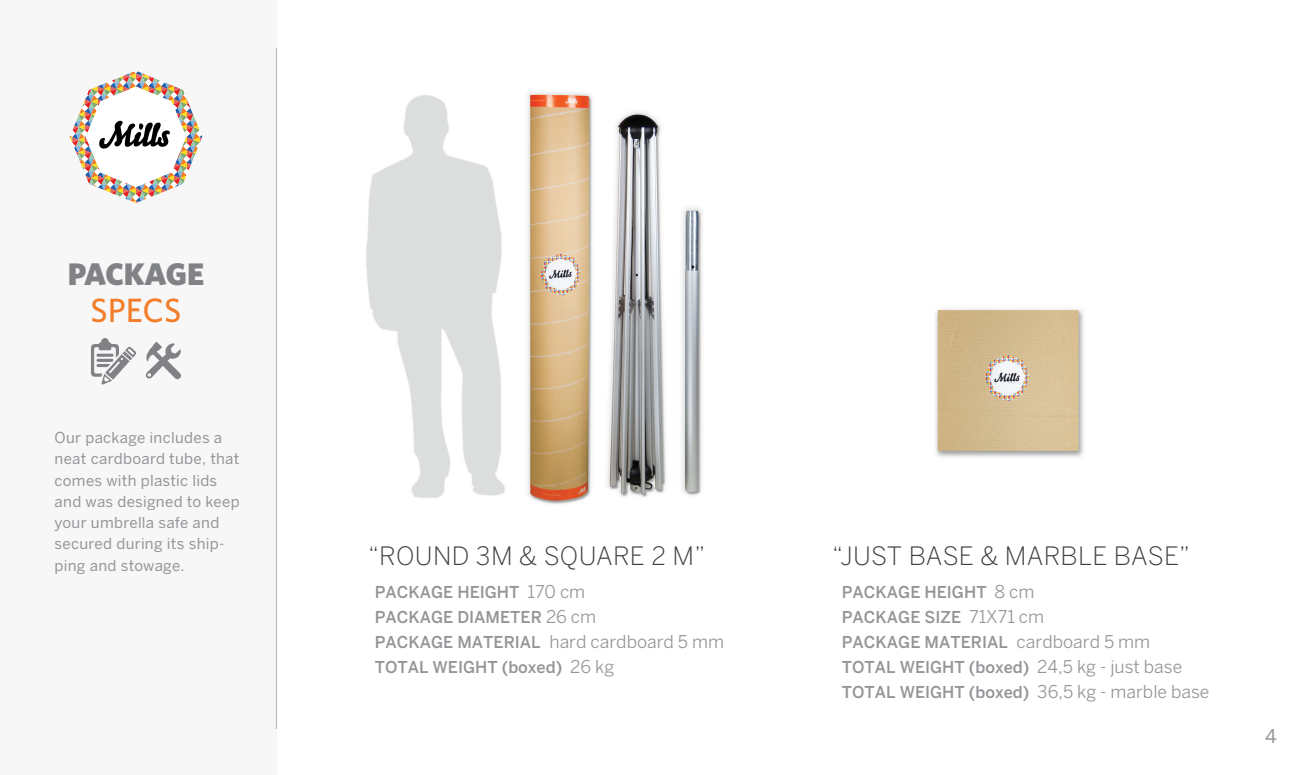
<style>
.page{position:relative;width:1313px;height:775px;background:#fff}
.page>*{position:absolute;margin:0;border:0;box-sizing:border-box;transform-origin:0 0}
.t1{font:500 33.75px "Whitney HTF";color:#f37d29}
.t2{font:31.25px "Whitney HTF Black SC";letter-spacing:-.015em;color:#808285}
.t3{font:300 25.12px "Benton Sans";letter-spacing:.01em;color:#3e3e3f}
.t4{font:18.75px "Benton Sans";color:#939598}
.t5{font:17.5px "Benton Sans";color:#939598}
.t6{font:500 16.25px/25px "Benton Sans";color:#939598}
.t7{font:15px/21.2px "Benton Sans";letter-spacing:.02em;color:#939598}
.s1{font-weight:400;font-size:17.5px}
.s2{font-weight:500;font-size:16.25px}
</style>
<div class="page">
<img style="left:935px;top:309px;width:149px;height:148px">
<div style="left:0;top:0;width:276px;height:775px;background:#f7f7f8"></div>
<svg style="left:91px;top:338px;width:45px;height:47px"></svg>
<svg style="left:122px;top:351px;width:10px;height:9px"></svg>
<svg style="left:146px;top:342px;width:35px;height:37px"></svg>
<svg style="left:70px;top:71px;width:132px;height:132px"></svg>
<hr style="left:276px;top:48px;width:1px;height:681px;background:#bcbdc0">
<img style="left:366px;top:92px;width:336px;height:412px">
<h2 class="t2" style="left:68px;top:255px;width:138px">PACKAGE</h2>
<h1 class="t1" style="left:90px;top:289px;width:93px">SPECS</h1>
<p class="t7" style="left:55px;top:427px;width:187px">Our package includes a neat cardboard tube, that comes with plastic lids and was designed to keep your umbrella safe and secured during its ship&shy;ping and stowage.</p>
<h3 class="t3" style="left:368px;top:541px;width:339px">“ROUND 3M &amp; SQUARE 2 M”</h3>
<h3 class="t3" style="left:832px;top:541px;width:359px">“JUST BASE &amp; MARBLE BASE”</h3>
<p class="t6" style="left:375px;top:579px;width:223px">PACKAGE HEIGHT <span class="s1">170 cm<br></span>PACKAGE DIAMETER <span class="s1">26 cm</span></p>
<p class="t5" style="left:375px;top:631px;width:351px"><span class="s2">PACKAGE MATERIAL</span> hard cardboard 5 mm</p>
<p class="t6" style="left:375px;top:654px;width:241px">TOTAL WEIGHT (boxed) <span class="s1">26 kg</span></p>
<p class="t6" style="left:842px;top:579px;width:369px">PACKAGE HEIGHT <span class="s1">8 cm<br></span>PACKAGE SIZE <span class="s1">71X71 cm<br></span>PACKAGE MATERIAL <span class="s1">cardboard 5 mm<br></span>TOTAL WEIGHT (boxed) <span class="s1">24,5 kg - just base<br></span>TOTAL WEIGHT (boxed) <span class="s1">36,5 kg - marble base</span></p>
<p class="t4" style="left:1265px;top:725px;width:13px">4</p>
</div>
